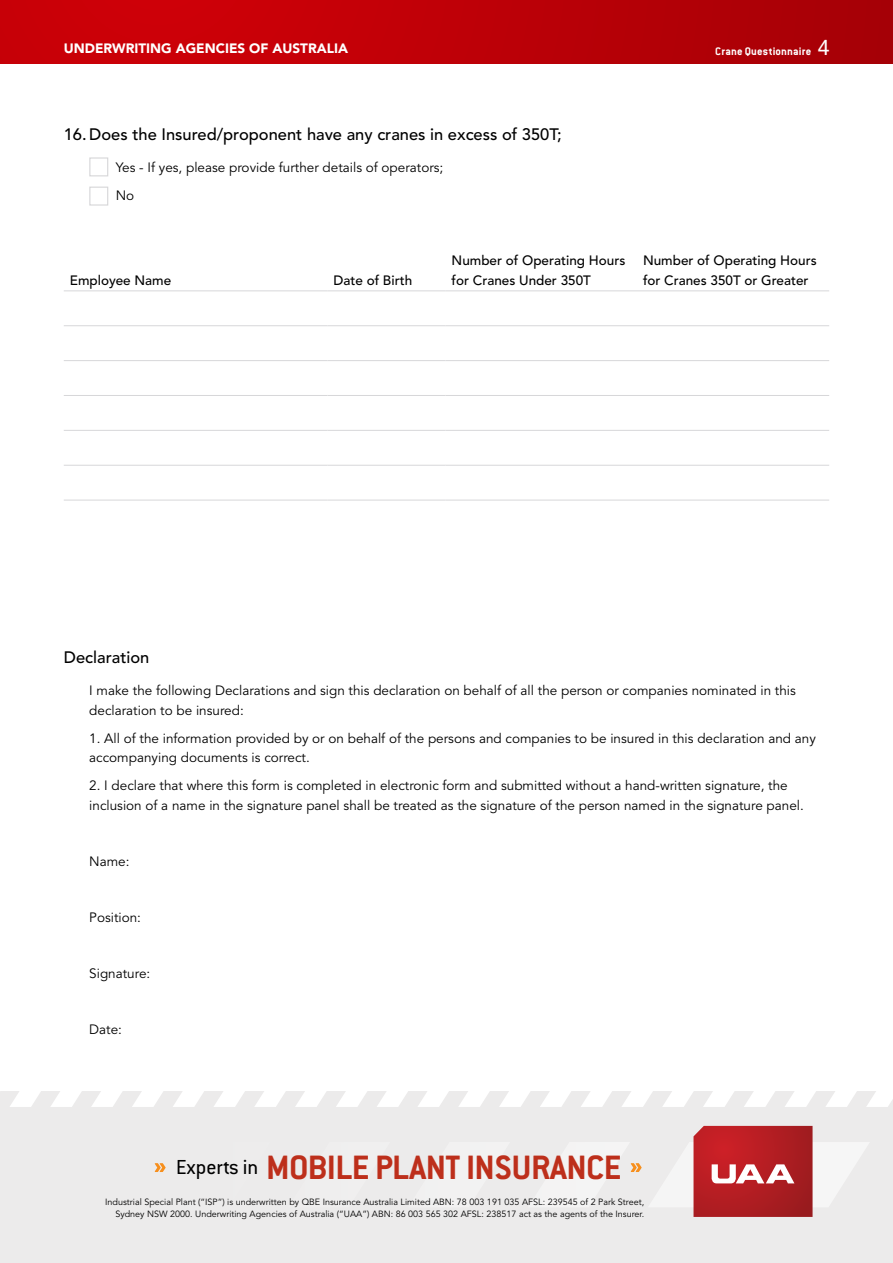
<style>
.page{position:relative;width:893px;height:1263px;background:#fff}
.page>*{position:absolute;margin:0;border:0;box-sizing:border-box;transform-origin:0 0}
.t1{font:700 37.05px "Conduit ITC";letter-spacing:-.01em;color:#bd2f1b}
.UAA_Questions{font:500 16.5px "Avenir LT Std";color:#000}
.UAA_Answers_text{font:13.5px/19.5px "Avenir LT Std";color:#000}
.UAA_Body_Text{font:500 13.5px/19.5px "Avenir LT Std";color:#000}
.t2{font:900 13.5px "Avenir LT Std";color:#fff}
.t3{font:700 12px "Conduit ITC";letter-spacing:.01em;color:#fff}
.t4{font:9px/12px "Avenir LT Std";color:#000;text-align:right}
.s1{font-weight:400;font-size:24px}
.s2{font-weight:400;font-size:22.2px;color:#000}
</style>
<div class="page">
<div style="left:0;top:1091px;width:893px;height:172px;background:#ecebeb"></div>
<svg style="left:693px;top:1126px;width:175px;height:91px"></svg>
<svg style="left:10px;top:1091px;width:883px;height:16px"></svg>
<svg style="left:154px;top:1163px;width:12px;height:9px"></svg>
<svg style="left:630px;top:1163px;width:12px;height:9px"></svg>
<div style="left:0;top:0;width:893px;height:64px;background:linear-gradient(to right,#d20008,#a80006)"></div>
<div style="left:89px;top:157px;width:19px;height:19px;border:1px solid #d7d7d9"></div>
<div style="left:89px;top:187px;width:19px;height:19px;border:1px solid #d7d7d9"></div>
<hr style="left:64px;top:290px;width:263px;height:1px;background:#d7d7d9">
<hr style="left:327px;top:290px;width:119px;height:1px;background:#d7d7d9">
<hr style="left:446px;top:290px;width:191px;height:1px;background:#d7d7d9">
<hr style="left:637px;top:290px;width:192px;height:1px;background:#d7d7d9">
<hr style="left:64px;top:325px;width:263px;height:1px;background:#d7d7d9">
<hr style="left:327px;top:325px;width:119px;height:1px;background:#d7d7d9">
<hr style="left:446px;top:325px;width:191px;height:1px;background:#d7d7d9">
<hr style="left:637px;top:325px;width:192px;height:1px;background:#d7d7d9">
<hr style="left:64px;top:360px;width:263px;height:1px;background:#d7d7d9">
<hr style="left:327px;top:360px;width:119px;height:1px;background:#d7d7d9">
<hr style="left:446px;top:360px;width:191px;height:1px;background:#d7d7d9">
<hr style="left:637px;top:360px;width:192px;height:1px;background:#d7d7d9">
<hr style="left:64px;top:395px;width:263px;height:1px;background:#d7d7d9">
<hr style="left:327px;top:395px;width:119px;height:1px;background:#d7d7d9">
<hr style="left:446px;top:395px;width:191px;height:1px;background:#d7d7d9">
<hr style="left:637px;top:395px;width:192px;height:1px;background:#d7d7d9">
<hr style="left:64px;top:430px;width:263px;height:1px;background:#d7d7d9">
<hr style="left:327px;top:430px;width:119px;height:1px;background:#d7d7d9">
<hr style="left:446px;top:430px;width:191px;height:1px;background:#d7d7d9">
<hr style="left:637px;top:430px;width:192px;height:1px;background:#d7d7d9">
<hr style="left:64px;top:465px;width:263px;height:1px;background:#d7d7d9">
<hr style="left:327px;top:465px;width:119px;height:1px;background:#d7d7d9">
<hr style="left:446px;top:465px;width:191px;height:1px;background:#d7d7d9">
<hr style="left:637px;top:465px;width:192px;height:1px;background:#d7d7d9">
<hr style="left:64px;top:500px;width:263px;height:1px;background:#d7d7d9">
<hr style="left:327px;top:500px;width:119px;height:1px;background:#d7d7d9">
<hr style="left:446px;top:500px;width:191px;height:1px;background:#d7d7d9">
<hr style="left:637px;top:500px;width:192px;height:1px;background:#d7d7d9">
<p class="t2" style="left:64px;top:40px;width:286px">UNDERWRITING AGENCIES OF AUSTRALIA</p>
<p class="t3" style="left:715px;top:44px;width:116px">Crane Questionnaire <span class="s1">4</span></p>
<p class="UAA_Questions" style="left:64px;top:125px;width:499px">16. Does the Insured/proponent have any cranes in excess of 350T;</p>
<p class="UAA_Answers_text" style="left:116px;top:158px;width:329px">Yes - If yes, please provide further details of operators;</p>
<p class="UAA_Answers_text" style="left:116px;top:186px;width:20px">No</p>
<p class="UAA_Body_Text" style="left:70px;top:271px;width:103px">Employee Name</p>
<p class="UAA_Body_Text" style="left:333px;top:271px;width:80px">Date of Birth</p>
<p class="UAA_Body_Text" style="left:452px;top:251px;width:175px">Number of Operating Hours for Cranes Under 350T</p>
<p class="UAA_Body_Text" style="left:643px;top:251px;width:175px">Number of Operating Hours for Cranes 350T or Greater</p>
<p class="UAA_Questions" style="left:64px;top:648px;width:87px">Declaration</p>
<p class="UAA_Answers_text" style="left:89px;top:681px;width:708px">I make the following Declarations and sign this declaration on behalf of all the person or companies nominated in this declaration to be insured:</p>
<p class="UAA_Answers_text" style="left:89px;top:728px;width:728px">1. All of the information provided by or on behalf of the persons and companies to be insured in this declaration and any accompanying documents is correct.</p>
<p class="UAA_Answers_text" style="left:89px;top:776px;width:716px">2. I declare that where this form is completed in electronic form and submitted without a hand-written signature, the inclusion of a name in the signature panel shall be treated as the signature of the person named in the signature panel.</p>
<p class="UAA_Answers_text" style="left:89px;top:852px;width:42px">Name:</p>
<p class="UAA_Answers_text" style="left:89px;top:908px;width:53px">Position:</p>
<p class="UAA_Answers_text" style="left:89px;top:964px;width:62px">Signature:</p>
<p class="UAA_Answers_text" style="left:89px;top:1020px;width:34px">Date:</p>
<h1 class="t1" style="left:176px;top:1145px;width:447px"><span class="s2">Experts in</span> MOBILE PLANT INSURANCE</h1>
<p class="t4" style="left:105px;top:1196px;width:541px">Industrial Special Plant (“ISP”) is underwritten by QBE Insurance Australia Limited ABN: 78 003 191 035 AFSL: 239545 of 2 Park Street,<br>Sydney NSW 2000. Underwriting Agencies of Australia (“UAA”) ABN: 86 003 565 302 AFSL: 238517 act as the agents of the Insurer.</p>
</div>
